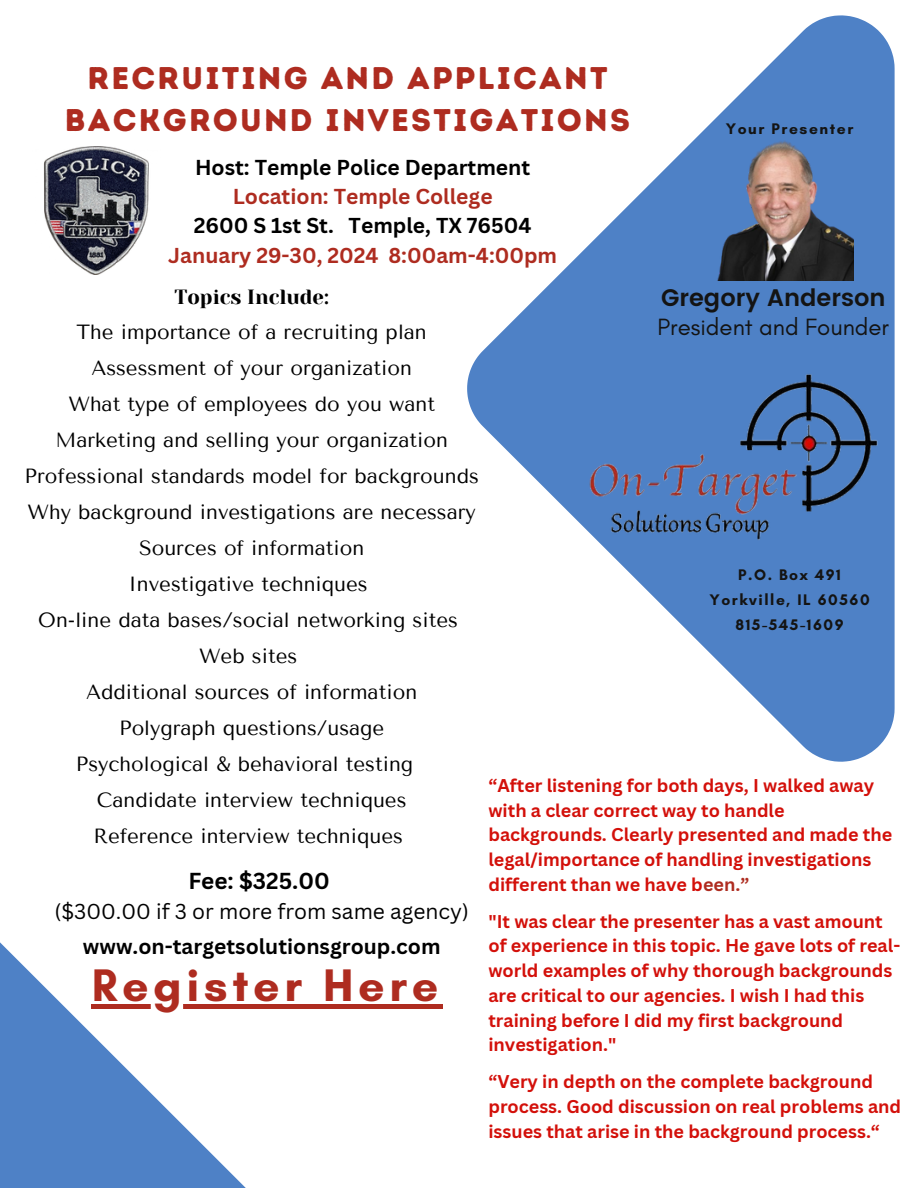
<style>
.page{position:relative;width:918px;height:1188px;background:#fff}
.page>*{position:absolute;margin:0;border:0;box-sizing:border-box;transform-origin:0 0}
.t1{font:700 46.5px "Glacial Indifference";letter-spacing:.1em;color:#ae2c20}
.t2{font:31.35px "Intro Rust Base";letter-spacing:.07em;color:#ae2c20}
.t3{font:24px "Glacial Indifference";color:#141413}
.t4{font:600 23.85px "Poppins";color:#141413}
.t5{font:700 22.5px "Canva Sans";color:#000}
.t6{font:700 21px "Canva Sans";color:#000}
.t7{font:700 21px "Canva Sans";color:#ae2c20}
.t8{font:21px "Canva Sans";color:#000}
.t9{font:20.4px "Tenor Sans";color:#000}
.t10{font:20.4px "Yeseva One";color:#000}
.t11{font:700 18px/24.8px "Canva Sans";color:#d3100a}
.t12{font:700 15.6px "Glacial Indifference";letter-spacing:.1em;color:#141413}
.s1{color:#ae2c20}
</style>
<div class="page">
<svg style="left:467px;top:15px;width:428px;height:747px;fill:#5485c8"></svg>
<svg style="left:0;top:942px;width:325px;height:246px"></svg>
<img style="left:713px;top:139px;width:140px;height:142px">
<img style="left:582px;top:370px;width:301px;height:179px">
<img style="left:44px;top:146px;width:105px;height:128px">
<hr style="left:92px;top:1005px;width:351px;height:4px;background:#ae2c20">
<p class="t2" style="left:87px;top:60px;width:522px">RECRUITING AND APPLICANT</p>
<p class="t2" style="left:65px;top:101px;width:567px">BACKGROUND INVESTIGATIONS</p>
<p class="t6" style="left:195px;top:153px;width:337px">Host: Temple Police Department</p>
<p class="t7" style="left:233px;top:182px;width:261px">Location: Temple College</p>
<p class="t6" style="left:194px;top:211px;width:339px">2600 S 1st St. Temple, TX 76504</p>
<p class="t7" style="left:168px;top:240px;width:391px">January 29-30, 2024 8:00am-4:00pm</p>
<p class="t12" style="left:726px;top:119px;width:129px">Your Presenter</p>
<p class="t10" style="left:174px;top:285px;width:156px">Topics Include:</p>
<p class="t9" style="left:77px;top:320px;width:352px">The importance of a recruiting plan</p>
<p class="t9" style="left:91px;top:356px;width:322px">Assessment of your organization</p>
<p class="t9" style="left:68px;top:392px;width:368px">What type of employees do you want</p>
<p class="t9" style="left:55px;top:428px;width:394px">Marketing and selling your organization</p>
<p class="t9" style="left:25px;top:464px;width:456px">Professional standards model for backgrounds</p>
<p class="t9" style="left:28px;top:500px;width:450px">Why background investigations are necessary</p>
<p class="t9" style="left:139px;top:536px;width:227px">Sources of information</p>
<p class="t9" style="left:129px;top:572px;width:241px">Investigative techniques</p>
<p class="t9" style="left:38px;top:608px;width:421px">On-line data bases/social networking sites</p>
<p class="t9" style="left:199px;top:644px;width:100px">Web sites</p>
<p class="t9" style="left:86px;top:680px;width:333px">Additional sources of information</p>
<p class="t9" style="left:119px;top:716px;width:267px">Polygraph questions/usage</p>
<p class="t9" style="left:76px;top:752px;width:339px">Psychological &amp; behavioral testing</p>
<p class="t9" style="left:97px;top:788px;width:311px">Candidate interview techniques</p>
<p class="t9" style="left:93px;top:824px;width:311px">Reference interview techniques</p>
<p class="t5" style="left:188px;top:865px;width:143px">Fee: $325.00</p>
<p class="t8" style="left:55px;top:896px;width:416px">($300.00 if 3 or more from same agency)</p>
<p class="t6" style="left:83px;top:932px;width:359px">www.on-targetsolutionsgroup.com</p>
<p class="t1" style="left:92px;top:957px;width:348px">Register Here</p>
<p class="t4" style="left:661px;top:283px;width:226px">Gregory Anderson</p>
<p class="t3" style="left:658px;top:312px;width:233px">President and Founder</p>
<p class="t12" style="left:738px;top:565px;width:104px">P.O. Box 491</p>
<p class="t12" style="left:709px;top:590px;width:162px">Yorkville, IL 60560</p>
<p class="t12" style="left:735px;top:615px;width:110px">815-545-1609</p>
<p class="t11" style="left:488px;top:773px;width:405px">“After listening for both days, I walked away with a clear correct way to handle backgrounds. Clearly presented and made the legal/importance of handling investigations different than we have b<span class="s1">een.”</span></p>
<p class="t11" style="left:488px;top:908px;width:413px">"It was clear the presenter has a vast amount of experience in this topic. He gave lots of real&shy;world examples of why thorough backgrounds are critical to our agencies. I wish I had this training before I did my first background investigation."</p>
<p class="t11" style="left:488px;top:1069px;width:414px">“Very in depth on the complete background process. Good discussion on real problems and issues that arise in the background process.“</p>
</div>
